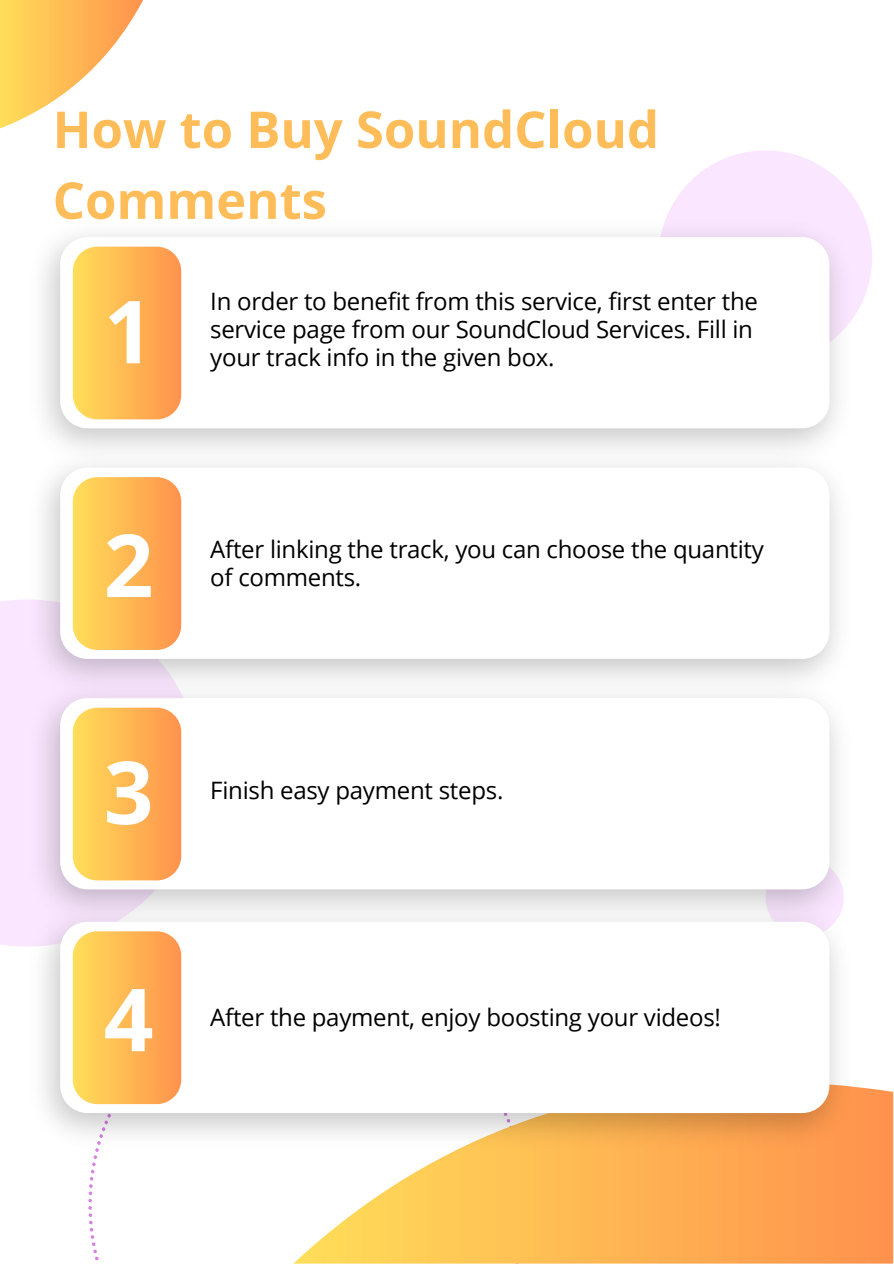
<style>
.page{position:relative;width:894px;height:1264px;background:#fff}
.page>*{position:absolute;margin:0;border:0;box-sizing:border-box;transform-origin:0 0}
.t1{font:700 87px "Open Sans";color:#fff}
.t2{font:700 50.7px/70.8px "Open Sans";color:#ffbd59}
.t3{font:24px/28.2px "Open Sans";letter-spacing:-.01em;color:#000}
</style>
<div class="page">
<svg style="left:667px;top:150px;width:205px;height:165px;fill:#fae7ff"></svg>
<div style="left:0;top:599px;width:201px;height:347px;background:#fae7ff"></div>
<svg style="left:294px;top:1087px;width:599px;height:176px;background:#ffbb65"></svg>
<svg style="left:0;top:0;width:143px;height:128px"></svg>
<img style="left:25px;top:216px;width:830px;height:937px">
<div style="left:60px;top:237px;width:769px;height:191px;background:#fff;border-radius:27px"></div>
<div style="left:73px;top:247px;width:108px;height:172px;background:linear-gradient(to right,#ffde59,#ff934d);border-radius:24px"></div>
<div style="left:60px;top:467px;width:769px;height:192px;background:#fff;border-radius:27px"></div>
<div style="left:73px;top:477px;width:108px;height:173px;background:linear-gradient(to right,#ffde59,#ff934d);border-radius:24px"></div>
<div style="left:60px;top:698px;width:769px;height:191px;background:#fff;border-radius:27px"></div>
<div style="left:73px;top:707px;width:108px;height:173px;background:linear-gradient(to right,#ffde59,#ff934d);border-radius:24px"></div>
<div style="left:60px;top:921px;width:769px;height:192px;background:#fff;border-radius:27px"></div>
<div style="left:73px;top:931px;width:108px;height:173px;background:linear-gradient(to right,#ffde59,#ff934d);border-radius:24px"></div>
<h2 class="t2" style="left:53px;top:93px;width:607px">How to Buy SoundCloud<br>Comments</h2>
<h1 class="t1" style="left:104px;top:270px;width:51px">1</h1>
<p class="t3" style="left:210px;top:286px;width:549px">In order to benefit from this service, first enter the service page from our SoundCloud Services. Fill in your track info in the given box.</p>
<h1 class="t1" style="left:104px;top:504px;width:51px">2</h1>
<p class="t3" style="left:210px;top:534px;width:555px">After linking the track, you can choose the quantity of comments.</p>
<h1 class="t1" style="left:104px;top:731px;width:51px">3</h1>
<p class="t3" style="left:210px;top:775px;width:294px">Finish easy payment steps.</p>
<h1 class="t1" style="left:104px;top:958px;width:51px">4</h1>
<p class="t3" style="left:210px;top:1002px;width:512px">After the payment, enjoy boosting your videos!</p>
</div>
